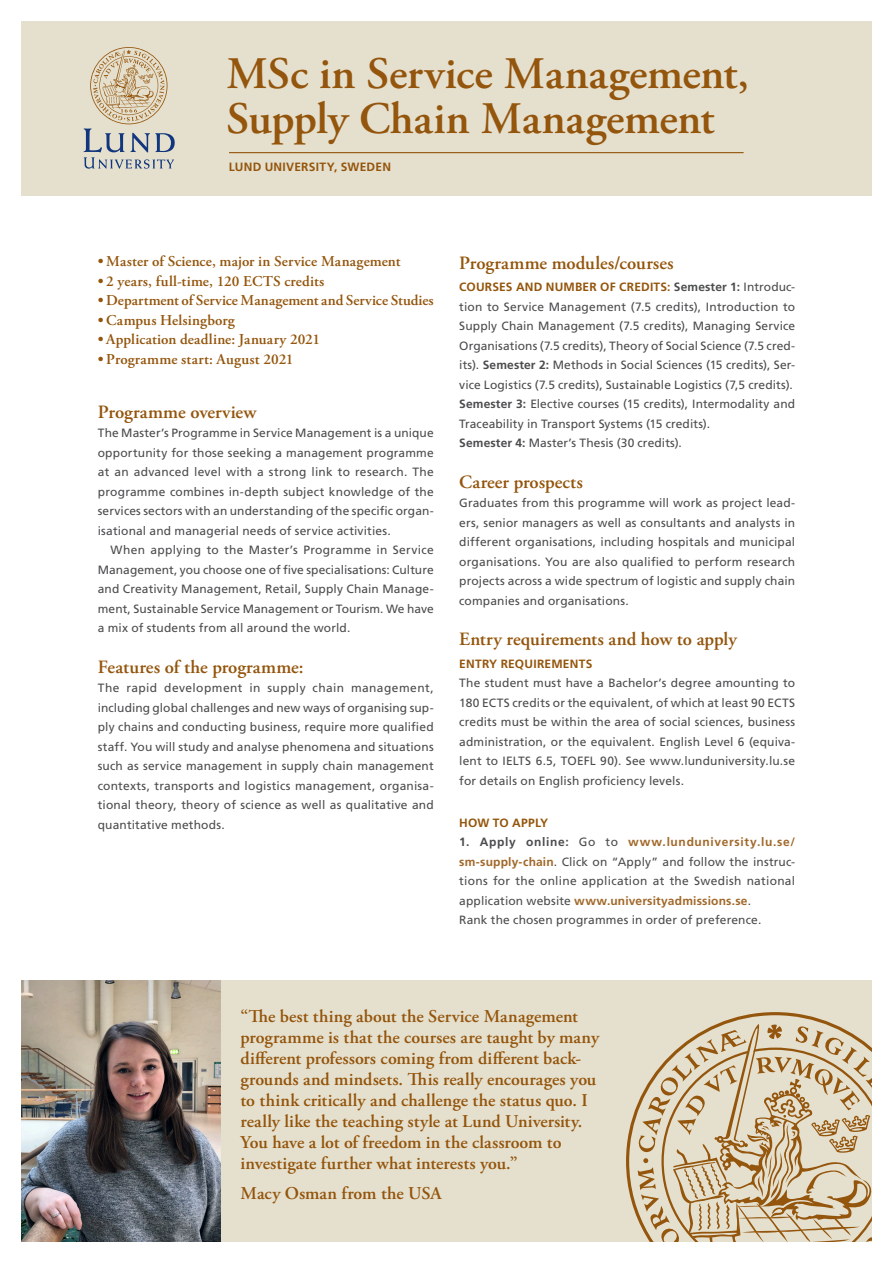
<style>
.page{position:relative;width:893px;height:1263px;background:#fff}
.page>*{position:absolute;margin:0;border:0;box-sizing:border-box;transform-origin:0 0}
.Headline___Programme{font:600 45px "Adobe Garamond Pro";letter-spacing:-.005em;color:#94550c}
.SubHEADLINE{font:600 18.75px "Adobe Garamond Pro";color:#94550c}
.Quote_headline{font:600 18px/21px "Adobe Garamond Pro";letter-spacing:.005em;color:#94550c}
.t1{font:600 15px "Adobe Garamond Pro";letter-spacing:.005em;color:#94550c}
.kurser_bodycopy{font:12px/19.5px "Frutiger LT Std";letter-spacing:.015em;color:#4b4c4d;text-align:justify}
.SubHeadline_2{font:12px/19.5px "Frutiger LT Std";letter-spacing:.005em;color:#4b4c4d;text-align:justify}
.SubHeadline_2-2{font:700 12px "Frutiger LT Std";letter-spacing:.015em;color:#94550c}
.Chapter{font:700 12px "Frutiger LT Std";letter-spacing:.02em;color:#94550c}
.s1{font-weight:700;color:#94550c}
.s2{font-weight:700}
.s3{font-weight:700;color:#a16829}
</style>
<div class="page">
<div style="left:21px;top:21px;width:851px;height:175px;background:#e5e0ce"></div>
<svg style="left:84px;top:47px;width:91px;height:122px"></svg>
<hr style="left:229px;top:152px;width:515px;height:1px;background:#94550c">
<div style="left:21px;top:980px;width:851px;height:262px;background:#e5e0ce"></div>
<img style="left:21px;top:980px;width:199px;height:262px">
<svg style="left:626px;top:1012px;width:202px;height:208px"></svg>
<svg style="left:638px;top:1022px;width:234px;height:220px"></svg>
<p class="Headline___Programme" style="left:226px;top:48px;width:524px">MSc in Service Management,</p>
<p class="Headline___Programme" style="left:226px;top:93px;width:490px">Supply Chain Management</p>
<p class="Chapter" style="left:229px;top:160px;width:164px">LUND UNIVERSITY, SWEDEN</p>
<p class="t1" style="left:98px;top:253px;width:304px">• Master of Science, major in Service Management</p>
<p class="t1" style="left:98px;top:272px;width:228px">• 2 years, full-time, 120 ECTS credits</p>
<p class="t1" style="left:98px;top:292px;width:337px">• Department of Service Management and Service Studies</p>
<p class="t1" style="left:98px;top:311px;width:138px">• Campus Helsingborg</p>
<p class="t1" style="left:98px;top:331px;width:224px">• Application deadline: January 2021</p>
<p class="t1" style="left:98px;top:350px;width:197px">• Programme start: August 2021</p>
<p class="SubHEADLINE" style="left:98px;top:401px;width:160px">Programme overview</p>
<p class="kurser_bodycopy" style="left:98px;top:423px;width:337px">The Master’s Programme in Service Management is a unique opportunity for those seeking a management programme at an advanced level with a strong link to research. The programme combines in-depth subject knowledge of the services sectors with an understanding of the specific organ&shy;isational and managerial needs of service activities.</p>
<p class="kurser_bodycopy" style="left:98px;top:540px;width:337px;text-indent:13px">When applying to the Master’s Programme in Service Management, you choose one of five specialisations: Culture and Creativity Management, Retail, Supply Chain Manage&shy;ment, Sustainable Service Management or Tourism. We have a mix of students from all around the world.</p>
<p class="SubHEADLINE" style="left:98px;top:656px;width:207px">Features of the programme:</p>
<p class="kurser_bodycopy" style="left:98px;top:678px;width:337px">The rapid development in supply chain management, including global challenges and new ways of organising sup&shy;ply chains and conducting business, require more qualified staff. You will study and analyse phenomena and situations such as service management in supply chain management contexts, transports and logistics management, organisa&shy;tional theory, theory of science as well as qualitative and quantitative methods.</p>
<p class="SubHEADLINE" style="left:459px;top:252px;width:216px">Programme modules/courses</p>
<p class="SubHeadline_2" style="left:459px;top:277px;width:337px"><span class="s1">COURSES AND NUMBER OF CREDITS:</span> <span class="s2">Semester 1:</span> Introduc&shy;tion to Service Management (7.5 credits), Introduction to Supply Chain Management (7.5 credits), Managing Service Organisations (7.5 credits), Theory of Social Science (7.5 cred&shy;its). <span class="s2">Semester 2:</span> Methods in Social Sciences (15 credits), Ser&shy;vice Logistics (7.5 credits), Sustainable Logistics (7,5 credits).</p>
<p class="SubHeadline_2" style="left:459px;top:394px;width:337px"><span class="s2">Semester 3:</span> Elective courses (15 credits), Intermodality and<br>Traceability in Transport Systems (15 credits).</p>
<p class="SubHeadline_2" style="left:459px;top:433px;width:224px"><span class="s2">Semester 4:</span> Master’s Thesis (30 credits).</p>
<p class="SubHEADLINE" style="left:459px;top:471px;width:125px">Career prospects</p>
<p class="kurser_bodycopy" style="left:459px;top:493px;width:337px">Graduates from this programme will work as project lead&shy;ers, senior managers as well as consultants and analysts in different organisations, including hospitals and municipal organisations. You are also qualified to perform research projects across a wide spectrum of logistic and supply chain companies and organisations.</p>
<p class="SubHEADLINE" style="left:459px;top:628px;width:279px">Entry requirements and how to apply</p>
<p class="SubHeadline_2-2" style="left:459px;top:656px;width:135px">ENTRY REQUIREMENTS</p>
<p class="kurser_bodycopy" style="left:459px;top:673px;width:337px">The student must have a Bachelor’s degree amounting to 180 ECTS credits or the equivalent, of which at least 90 ECTS credits must be within the area of social sciences, business administration, or the equivalent. English Level 6 (equiva&shy;lent to IELTS 6.5, TOEFL 90). See www.lunduniversity.lu.se for details on English proficiency levels.</p>
<p class="SubHeadline_2-2" style="left:459px;top:815px;width:90px">HOW TO APPLY</p>
<p class="kurser_bodycopy" style="left:459px;top:832px;width:337px"><span class="s2">1. Apply online:</span> Go to <span class="s3">www.lunduniversity.lu.se/ sm-supply-chain</span>. Click on “Apply” and follow the instruc&shy;tions for the online application at the Swedish national application website <span class="s3">www.universityadmissions.se</span>.</p>
<p class="kurser_bodycopy" style="left:459px;top:910px;width:304px">Rank the chosen programmes in order of preference.</p>
<p class="Quote_headline" style="left:241px;top:1006px;width:360px">“The best thing about the Service Management programme is that the courses are taught by many different professors coming from different back&shy;grounds and mindsets. This really encourages you to think critically and challenge the status quo. I really like the teaching style at Lund University.<br>You have a lot of freedom in the classroom to investigate further what interests you.”</p>
<p class="Quote_headline" style="left:241px;top:1183px;width:203px">Macy Osman from the USA</p>
</div>
